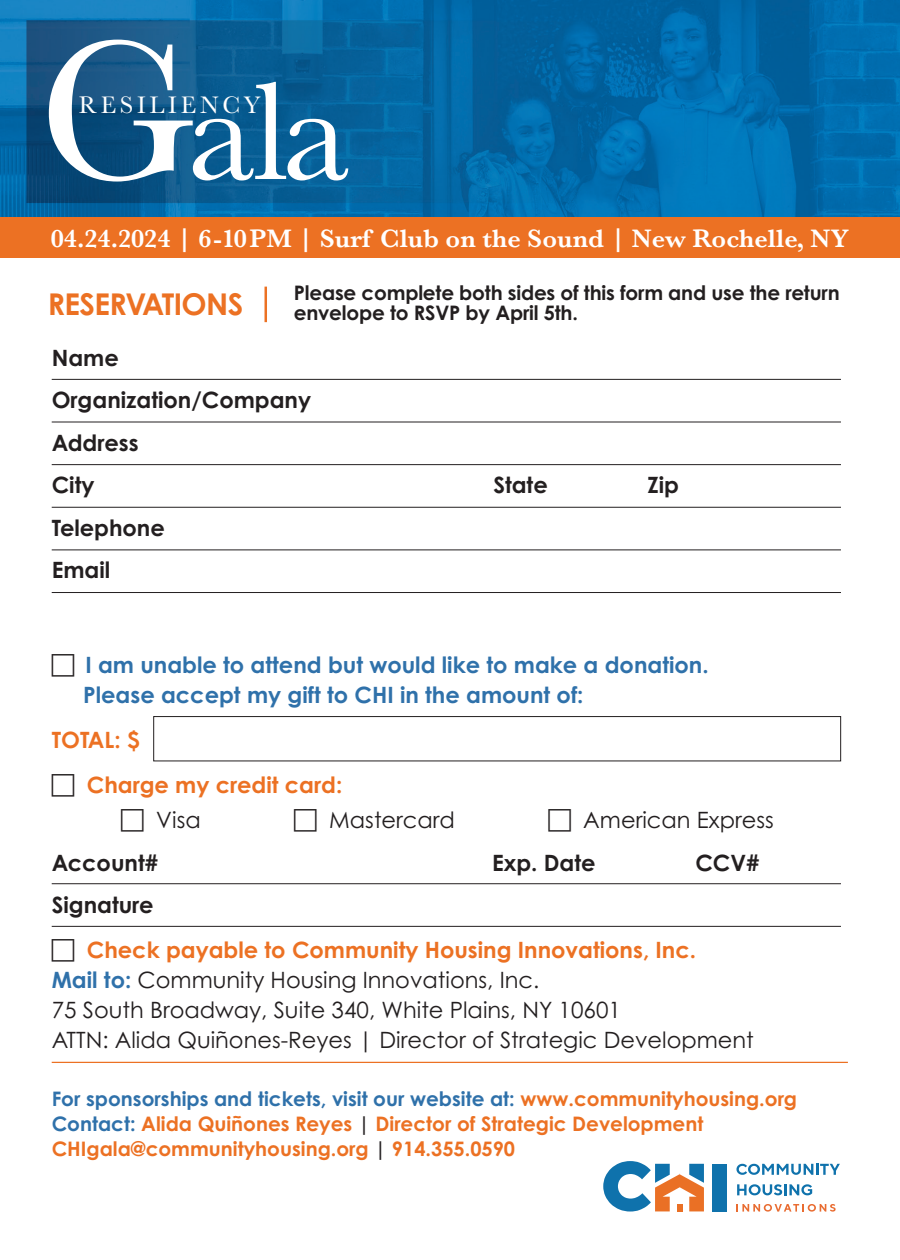
<style>
.page{position:relative;width:900px;height:1260px;background:#fff}
.page>*{position:absolute;margin:0;border:0;box-sizing:border-box;transform-origin:0 0}
.t1{font:206.75px "Baskerville";color:#fff}
.t2{font:144.75px "Baskerville";color:#fff}
.t3{font:700 30px "Century Gothic Pro";letter-spacing:-.02em;color:#ec7123}
.t4{font:600 26.25px "Baskerville";color:#fff}
.t5{font:24.75px "Baskerville";letter-spacing:.15em;color:#fff}
.t6{font:22.5px "Century Gothic Pro";color:#231f20}
.t7{font:700 22.5px "Century Gothic Pro";color:#231f20}
.t8{font:700 22.5px "Century Gothic Pro";color:#2f71aa}
.t9{font:700 22.5px "Century Gothic Pro";color:#ec7123}
.t10{font:700 20px "Century Gothic Pro";color:#ec7123}
.t11{font:700 20px/20px "Century Gothic Pro";letter-spacing:-.01em;color:#231f20}
.t12{font:700 20px "Century Gothic Pro";color:#2f71aa}
.s1{font-weight:700;color:#2f71aa}
.s2{color:#ec7123}
.s3{color:#2f71aa}
.s4{color:#231f20}
</style>
<div class="page">
<hr style="left:52px;top:1062px;width:796px;height:1px;background:#ec7123">
<div style="left:153px;top:716px;width:688px;height:45px;border:1px solid #231f20"></div>
<hr style="left:52px;top:379px;width:789px;height:1px;background:#231f20">
<hr style="left:52px;top:422px;width:789px;height:1px;background:#231f20">
<hr style="left:52px;top:464px;width:789px;height:1px;background:#231f20">
<hr style="left:52px;top:507px;width:789px;height:1px;background:#231f20">
<hr style="left:52px;top:549px;width:789px;height:1px;background:#231f20">
<hr style="left:52px;top:592px;width:789px;height:1px;background:#231f20">
<hr style="left:52px;top:883px;width:789px;height:1px;background:#231f20">
<hr style="left:52px;top:926px;width:789px;height:1px;background:#231f20">
<div style="left:712px;top:1164px;width:15px;height:47px;background:#0f72ac"></div>
<svg style="left:603px;top:1161px;width:101px;height:51px"></svg>
<svg style="left:736px;top:1164px;width:104px;height:11px"></svg>
<svg style="left:737px;top:1184px;width:75px;height:11px"></svg>
<svg style="left:737px;top:1204px;width:99px;height:8px"></svg>
<hr style="left:265px;top:287px;width:2px;height:35px;background:#ec7123">
<img style="left:0;top:0;width:900px;height:218px">
<div style="left:0;top:218px;width:900px;height:40px;background:#ec7123"></div>
<p class="t1" style="left:38px;top:-20px;width:161px">G</p>
<p class="t2" style="left:187px;top:40px;width:164px">ala</p>
<p class="t5" style="left:79px;top:89px;width:183px">RESILIENCY</p>
<p class="t4" style="left:51px;top:220px;width:800px">04.24.2024 | 6-10PM | Surf Club on the Sound | New Rochelle, NY</p>
<p class="t3" style="left:48px;top:285px;width:197px">RESERVATIONS</p>
<p class="t11" style="left:294px;top:283px;width:548px">Please complete both sides of this form and use the return envelope to RSVP by April 5th.</p>
<p class="t7" style="left:52px;top:343px;width:69px">Name</p>
<p class="t7" style="left:52px;top:386px;width:261px">Organization/Company</p>
<p class="t7" style="left:52px;top:428px;width:89px">Address</p>
<p class="t7" style="left:52px;top:471px;width:44px">City</p>
<p class="t7" style="left:493px;top:471px;width:56px">State</p>
<p class="t7" style="left:648px;top:471px;width:33px">Zip</p>
<p class="t7" style="left:52px;top:513px;width:115px">Telephone</p>
<p class="t7" style="left:52px;top:556px;width:60px">Email</p>
<p class="t8" style="left:85px;top:651px;width:625px">I am unable to attend but would like to make a donation.</p>
<p class="t8" style="left:83px;top:681px;width:502px">Please accept my gift to CHI in the amount of:</p>
<p class="t9" style="left:52px;top:726px;width:89px">TOTAL: $</p>
<p class="t9" style="left:87px;top:771px;width:257px">Charge my credit card:</p>
<p class="t6" style="left:156px;top:806px;width:46px">Visa</p>
<p class="t6" style="left:329px;top:806px;width:127px">Mastercard</p>
<p class="t6" style="left:583px;top:806px;width:192px">American Express</p>
<p class="t7" style="left:52px;top:848px;width:108px">Account#</p>
<p class="t7" style="left:492px;top:848px;width:105px">Exp. Date</p>
<p class="t7" style="left:695px;top:848px;width:66px">CCV#</p>
<p class="t7" style="left:52px;top:891px;width:103px">Signature</p>
<p class="t9" style="left:87px;top:936px;width:611px">Check payable to Community Housing Innovations, Inc.</p>
<p class="t6" style="left:52px;top:966px;width:489px"><span class="s1">Mail to:</span> Community Housing Innovations, Inc.</p>
<p class="t6" style="left:52px;top:996px;width:571px">75 South Broadway, Suite 340, White Plains, NY 10601</p>
<p class="t6" style="left:52px;top:1026px;width:704px">ATTN: Alida Quiñones-Reyes | Director of Strategic Development</p>
<p class="t12" style="left:52px;top:1086px;width:747px">For sponsorships and tickets, visit our website at: <span class="s2">www.communityhousing.org</span></p>
<p class="t10" style="left:52px;top:1111px;width:653px"><span class="s3">Contact:</span> Alida Quiñones Reyes <span class="s4">|</span> Director of Strategic Development</p>
<p class="t10" style="left:52px;top:1136px;width:465px">CHIgala@communityhousing.org <span class="s4">|</span> 914.355.0590</p>
</div>
